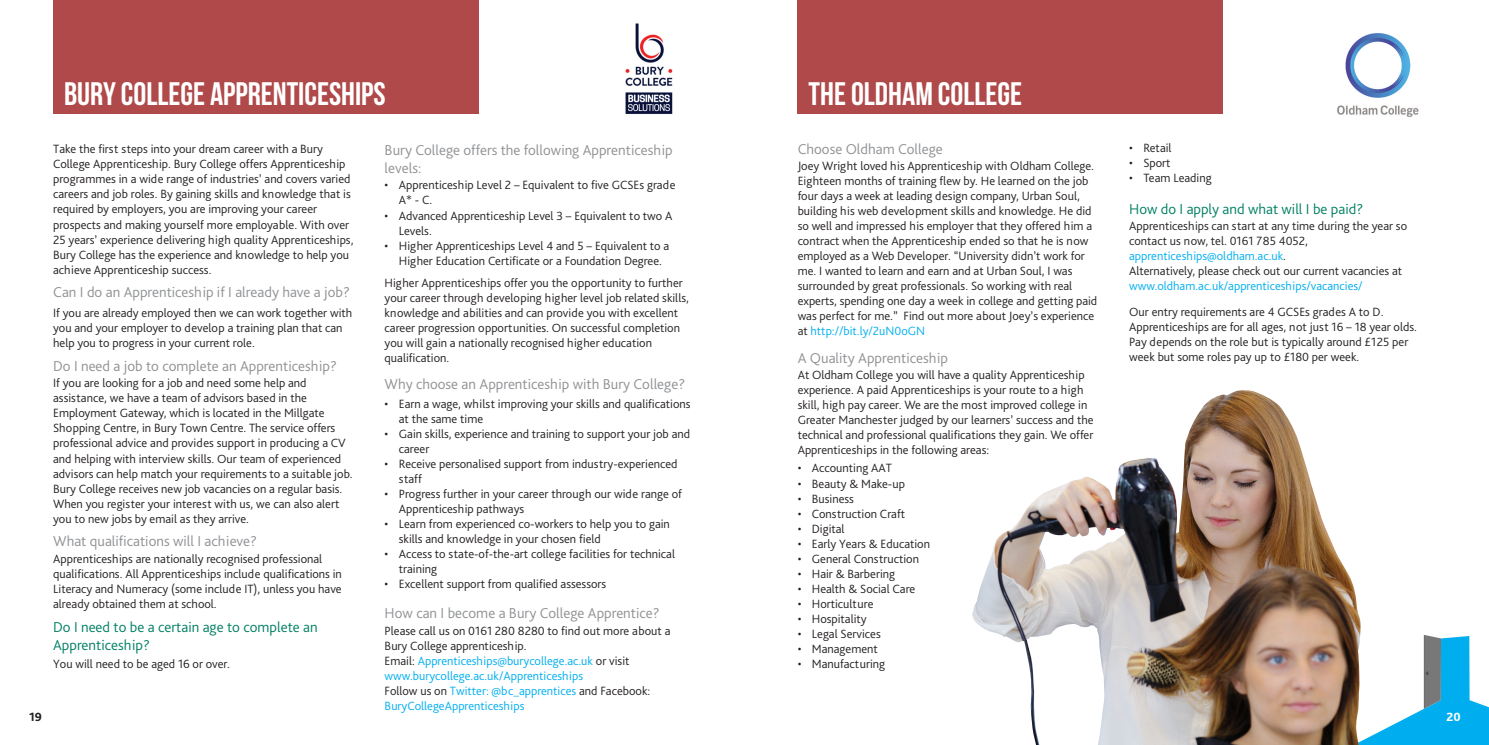
<style>
.page{position:relative;width:1489px;height:745px;background:#fff}
.page>*{position:absolute;margin:0;border:0;box-sizing:border-box;transform-origin:0 0}
.t1{font:700 32.5px "Bebas Neue";color:#fff}
.t2{font:300 15px/18px "Bliss Pro";color:#8f9194}
.t3{font:300 15px/18px "Bliss Pro";color:#008063}
.t4{font:300 12.5px/15px "Bliss Pro";color:#231f20}
.t5{font:300 12.5px/15px "Bliss Pro";color:#00aeef}
.t6{font:800 12.5px "Bliss Pro";color:#fff}
.t7{font:800 12.5px "Bliss Pro";color:#231f20}
.s1{color:#231f20}
.s2{color:#00aeef}
</style>
<div class="page">
<svg style="left:1360px;top:634px;width:128px;height:110px"></svg>
<img style="left:625px;top:23px;width:48px;height:91px">
<div style="left:53px;top:0;width:425px;height:114px;background:#b04949"></div>
<img style="left:1337px;top:33px;width:82px;height:84px">
<div style="left:797px;top:0;width:425px;height:114px;background:#b04949"></div>
<img style="left:972px;top:390px;width:388px;height:354px">
<p class="t7" style="left:29px;top:710px;width:14px">19</p>
<h1 class="t1" style="left:64px;top:74px;width:323px">BURY COLLEGE APPRENTICESHIPS</h1>
<p class="t4" style="left:53px;top:142px;width:302px">Take the first steps into your dream career with a Bury College Apprenticeship. Bury College offers Apprenticeship programmes in a wide range of industries’ and covers varied careers and job roles. By gaining skills and knowledge that is required by employers, you are improving your career prospects and making yourself more employable. With over 25 years’ experience delivering high quality Apprenticeships, Bury College has the experience and knowledge to help you achieve Apprenticeship success.</p>
<p class="t2" style="left:53px;top:284px;width:298px">Can I do an Apprenticeship if I already have a job?</p>
<p class="t4" style="left:53px;top:306px;width:300px">If you are already employed then we can work together with you and your employer to develop a training plan that can help you to progress in your current role.</p>
<p class="t2" style="left:53px;top:358px;width:285px">Do I need a job to complete an Apprenticeship?</p>
<p class="t4" style="left:53px;top:376px;width:301px">If you are looking for a job and need some help and assistance, we have a team of advisors based in the Employment Gateway, which is located in the Millgate Shopping Centre, in Bury Town Centre. The service offers professional advice and provides support in producing a CV and helping with interview skills. Our team of experienced advisors can help match your requirements to a suitable job.<br>Bury College receives new job vacancies on a regular basis.<br>When you register your interest with us, we can also alert you to new jobs by email as they arrive.</p>
<p class="t2" style="left:53px;top:533px;width:205px">What qualifications will I achieve?</p>
<p class="t4" style="left:53px;top:551px;width:290px">Apprenticeships are nationally recognised professional qualifications. All Apprenticeships include qualifications in Literacy and Numeracy (some include IT), unless you have already obtained them at school.</p>
<p class="t3" style="left:53px;top:618px;width:266px">Do I need to be a certain age to complete an<br>Apprenticeship?</p>
<p class="t4" style="left:53px;top:656px;width:178px">You will need to be aged 16 or over.</p>
<p class="t2" style="left:384px;top:142px;width:289px">Bury College offers the following Apprenticeship levels:</p>
<p class="t4" style="left:399px;top:178px;width:278px;text-indent:-14px">• Apprenticeship Level 2 – Equivalent to five GCSEs grade<br>A* - C.</p>
<p class="t4" style="left:399px;top:208px;width:275px;text-indent:-14px">• Advanced Apprenticeship Level 3 – Equivalent to two A<br>Levels.</p>
<p class="t4" style="left:384px;top:238px;width:286px;text-align:center">• Higher Apprenticeships Level 4 and 5 – Equivalent to a<br>Higher Education Certificate or a Foundation Degree.</p>
<p class="t4" style="left:384px;top:275px;width:306px">Higher Apprenticeships offer you the opportunity to further your career through developing higher level job related skills, knowledge and abilities and can provide you with excellent career progression opportunities. On successful completion you will gain a nationally recognised higher education qualification.</p>
<p class="t2" style="left:384px;top:376px;width:302px">Why choose an Apprenticeship with Bury College?</p>
<p class="t4" style="left:399px;top:396px;width:293px;text-indent:-14px">• Earn a wage, whilst improving your skills and qualifications at the same time</p>
<p class="t4" style="left:399px;top:426px;width:293px;text-indent:-14px">• Gain skills, experience and training to support your job and career</p>
<p class="t4" style="left:399px;top:456px;width:280px;text-indent:-14px">• Receive personalised support from industry-experienced staff</p>
<p class="t4" style="left:399px;top:486px;width:284px;text-indent:-14px">• Progress further in your career through our wide range of<br>Apprenticeship pathways</p>
<p class="t4" style="left:399px;top:516px;width:272px;text-indent:-14px">• Learn from experienced co-workers to help you to gain skills and knowledge in your chosen field</p>
<p class="t4" style="left:399px;top:546px;width:278px;text-indent:-14px">• Access to state-of-the-art college facilities for technical training</p>
<p class="t4" style="left:384px;top:576px;width:223px">• Excellent support from qualified assessors</p>
<p class="t2" style="left:384px;top:605px;width:276px">How can I become a Bury College Apprentice?</p>
<p class="t5" style="left:384px;top:623px;width:287px"><span class="s1">Please call us on 0161 280 8280 to find out more about a Bury College apprenticeship.<br>Email:</span> Apprenticeships@burycollege.ac.uk <span class="s1">or visit </span>www.burycollege.ac.uk/Apprenticeships<br><span class="s1">Follow us on</span> Twitter: @bc_apprentices <span class="s1">and Facebook:<br></span>BuryCollegeApprenticeships</p>
<h1 class="t1" style="left:808px;top:74px;width:215px">THE OLDHAM COLLEGE</h1>
<p class="t2" style="left:797px;top:140px;width:147px">Choose Oldham College</p>
<p class="t4" style="left:797px;top:159px;width:301px">Joey Wright loved his Apprenticeship with Oldham College.<br>Eighteen months of training flew by. He learned on the job four days a week at leading design company, Urban Soul, building his web development skills and knowledge. He did so well and impressed his employer that they offered him a contract when the Apprenticeship ended so that he is now employed as a Web Developer. “University didn’t work for me. I wanted to learn and earn and at Urban Soul, I was surrounded by great professionals. So working with real experts, spending one day a week in college and getting paid was perfect for me.” Find out more about Joey’s experience at <span class="s2">http://bit.ly/2uN0oGN</span></p>
<p class="t2" style="left:797px;top:349px;width:152px">A Quality Apprenticeship</p>
<p class="t4" style="left:797px;top:367px;width:297px">At Oldham College you will have a quality Apprenticeship experience. A paid Apprenticeships is your route to a high skill, high pay career. We are the most improved college in Greater Manchester judged by our learners’ success and the technical and professional qualifications they gain. We offer Apprenticeships in the following areas:</p>
<p class="t4" style="left:797px;top:461px;width:96px">• Accounting AAT</p>
<p class="t4" style="left:797px;top:476px;width:109px">• Beauty &amp; Make-up</p>
<p class="t4" style="left:797px;top:491px;width:58px">• Business</p>
<p class="t4" style="left:797px;top:506px;width:109px">• Construction Craft</p>
<p class="t4" style="left:797px;top:521px;width:48px">• Digital</p>
<p class="t4" style="left:797px;top:536px;width:134px">• Early Years &amp; Education</p>
<p class="t4" style="left:797px;top:551px;width:123px">• General Construction</p>
<p class="t4" style="left:797px;top:566px;width:99px">• Hair &amp; Barbering</p>
<p class="t4" style="left:797px;top:581px;width:119px">• Health &amp; Social Care</p>
<p class="t4" style="left:797px;top:596px;width:77px">• Horticulture</p>
<p class="t4" style="left:797px;top:611px;width:71px">• Hospitality</p>
<p class="t4" style="left:797px;top:626px;width:85px">• Legal Services</p>
<p class="t4" style="left:797px;top:641px;width:82px">• Management</p>
<p class="t4" style="left:797px;top:656px;width:89px">• Manufacturing</p>
<p class="t4" style="left:1129px;top:141px;width:44px">• Retail</p>
<p class="t4" style="left:1129px;top:156px;width:43px">• Sport</p>
<p class="t4" style="left:1129px;top:171px;width:84px">• Team Leading</p>
<p class="t3" style="left:1129px;top:200px;width:235px">How do I apply and what will I be paid?</p>
<p class="t4" style="left:1129px;top:219px;width:279px">Apprenticeships can start at any time during the year so contact us now, tel. 0161 785 4052, <span class="s2">apprenticeships@oldham.ac.uk</span>.<br>Alternatively, please check out our current vacancies at</p>
<p class="t5" style="left:1129px;top:279px;width:235px">www.oldham.ac.uk/apprenticeships/vacancies/</p>
<p class="t4" style="left:1129px;top:304px;width:289px">Our entry requirements are 4 GCSEs grades A to D.<br>Apprenticeships are for all ages, not just 16 – 18 year olds.<br>Pay depends on the role but is typically around £125 per week but some roles pay up to £180 per week.</p>
<p class="t6" style="left:1446px;top:710px;width:16px">20</p>
</div>
